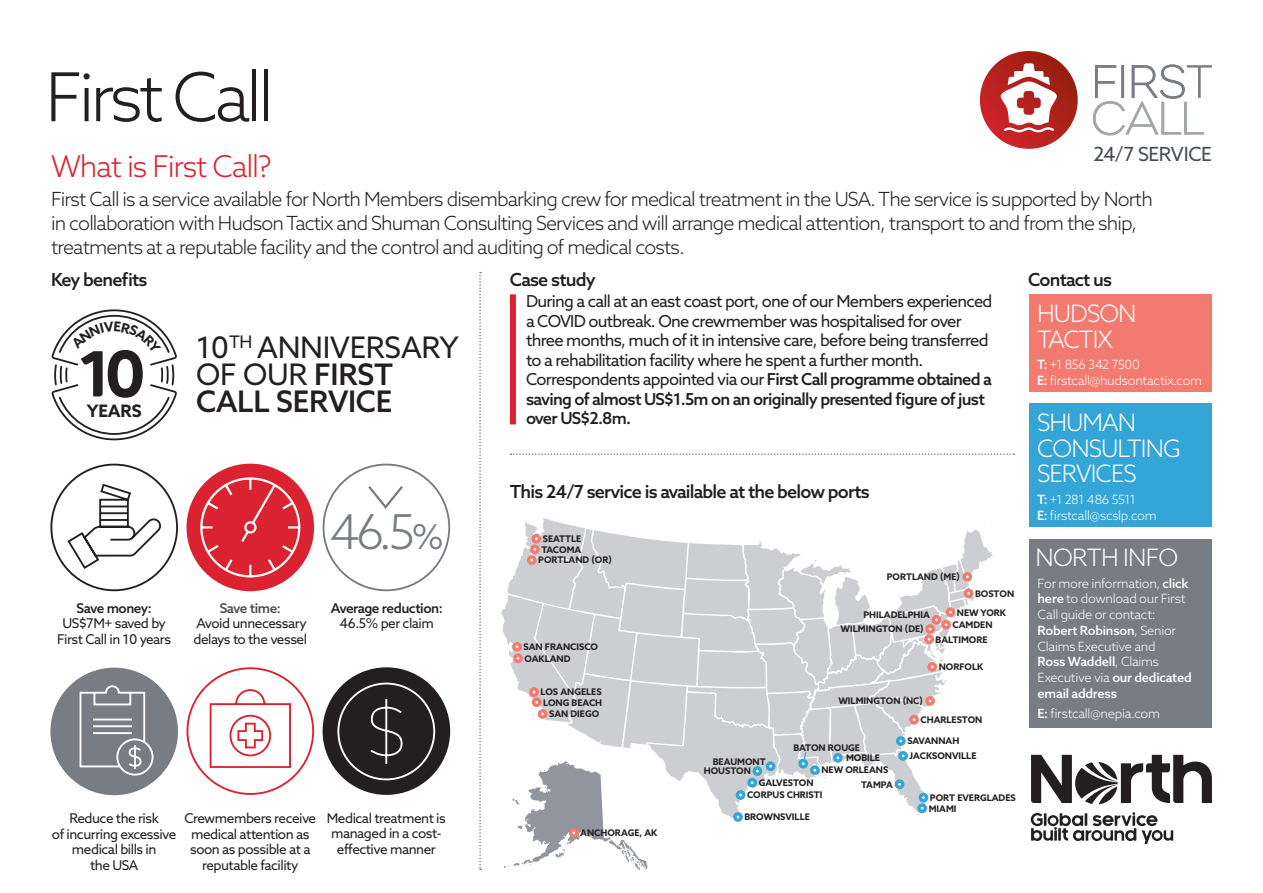
<style>
.page{position:relative;width:1263px;height:893px;background:#fff}
.page>*{position:absolute;margin:0;border:0;box-sizing:border-box;transform-origin:0 0}
.NORTH_-_Title{font:300 67.5px "Azo Sans";letter-spacing:-.06em;color:#231f20}
.NORTH_-_Sub_Header{font:300 48.15px "Azo Sans";color:#787d83}
.NORTH_-_Header{font:300 30px "Azo Sans";letter-spacing:-.04em;color:#db2230}
.NORTH_-_Sub_Header-2{font:29.7px/26.8px "Azo Sans";letter-spacing:-.01em;color:#231f20}
.NORTH_-_Sub_Header-3{font:500 29.7px "Azo Sans";letter-spacing:-.01em;color:#231f20}
.NORTH_-_Find_Out_Mor{font:300 24px/25.5px "Azo Sans";letter-spacing:-.04em;color:#fff}
.NORTH_-_Introduction{font:300 19.5px/24px "Azo Sans";letter-spacing:-.045em;color:#231f20}
.NORTH_-_Find_Out_Mor-2{font:19.5px "Azo Sans";letter-spacing:-.02em;color:#464b54}
.NORTH_-_Introduction-2{font:500 18px "Azo Sans";letter-spacing:-.045em;color:#231f20}
.NORTH_-_Sub_Header-4{font:700 17.25px "Azo Sans";letter-spacing:-.01em;color:#231f20}
.NORTH_-_Introduction-3{font:16.5px/19.5px "Azo Sans";letter-spacing:-.045em;color:#231f20}
.NORTH_-_Sub_Header-5{font:13.5px/15.8px "Azo Sans";letter-spacing:-.035em;color:#231f20;text-align:center}
.NORTH_-_Sub_Header-6{font:500 13.5px/15.8px "Azo Sans";letter-spacing:-.035em;color:#231f20;text-align:center}
.NORTH_-_Body_1{font:300 12.75px/15.8px "Azo Sans";letter-spacing:-.02em;color:#fff}
.Name{font:700 9.15px "Azo Sans";color:#231f20}
.s1{font-weight:500}
.s2{font-weight:400;font-size:34.2px}
.s3{font-weight:400}
.s4{font-weight:500;color:#4b4c4d}
</style>
<div class="page">
<svg style="left:511px;top:453px;width:503px;height:2px"></svg>
<div style="left:1028px;top:294px;width:183px;height:98px;background:#f37a6e"></div>
<div style="left:1028px;top:403px;width:183px;height:124px;background:#33a5d6"></div>
<div style="left:1028px;top:539px;width:183px;height:188px;background:#787d83"></div>
<svg style="left:980px;top:51px;width:98px;height:98px"></svg>
<svg style="left:1093px;top:65px;width:119px;height:70px"></svg>
<svg style="left:1031px;top:755px;width:181px;height:49px"></svg>
<svg style="left:1031px;top:812px;width:142px;height:32px"></svg>
<svg style="left:479px;top:272px;width:2px;height:598px"></svg>
<svg style="left:501px;top:518px;width:492px;height:352px"></svg>
<div style="left:569px;top:828px;width:10px;height:10px;border:3px solid #f37a6e;border-radius:50%"></div>
<div style="left:510px;top:294px;width:6px;height:130px;background:#db2230"></div>
<div style="left:50px;top:668px;width:128px;height:127px;background:#787d83;border-radius:50%"></div>
<div style="left:323px;top:667px;width:127px;height:128px;background:#231f20;border-radius:50%"></div>
<svg style="left:336px;top:682px;width:100px;height:99px"></svg>
<svg style="left:209px;top:689px;width:82px;height:79px"></svg>
<svg style="left:79px;top:685px;width:75px;height:91px"></svg>
<hr style="left:93px;top:725px;width:39px;height:2px;background:#fff">
<hr style="left:93px;top:719px;width:39px;height:1px;background:#fff">
<hr style="left:93px;top:732px;width:39px;height:2px;background:#fff">
<div style="left:186px;top:464px;width:128px;height:127px;background:#db2230;border-radius:50%"></div>
<svg style="left:66px;top:483px;width:97px;height:87px"></svg>
<svg style="left:368px;top:486px;width:35px;height:23px"></svg>
<svg style="left:199px;top:476px;width:102px;height:103px"></svg>
<svg style="left:51px;top:309px;width:126px;height:131px"></svg>
<p class="NORTH_-_Title" style="left:45px;top:53px;width:230px">First Call</p>
<p class="NORTH_-_Header" style="left:51px;top:146px;width:222px">What is First Call?</p>
<p class="NORTH_-_Introduction" style="left:51px;top:187px;width:1103px">First Call is a service available for North Members disembarking crew for medical treatment in the USA. The service is supported by North in collaboration with Hudson Tactix and Shuman Consulting Services and will arrange medical attention, transport to and from the ship, treatments at a reputable facility and the control and auditing of medical costs.</p>
<p class="NORTH_-_Find_Out_Mor-2" style="left:1093px;top:141px;width:120px">24/7 SERVICE</p>
<p class="NORTH_-_Introduction-2" style="left:51px;top:268px;width:98px">Key benefits</p>
<p class="NORTH_-_Sub_Header-4" style="left:87px;top:399px;width:56px">YEARS</p>
<p class="NORTH_-_Sub_Header-2" style="left:196px;top:334px;width:264px">10<sup>TH</sup> ANNIVERSARY<br>OF OUR <span class="s1">FIRST</span></p>
<p class="NORTH_-_Sub_Header-3" style="left:196px;top:382px;width:198px">CALL SERVICE</p>
<p class="NORTH_-_Sub_Header" style="left:330px;top:500px;width:115px">46.5<span class="s2">%</span></p>
<p class="NORTH_-_Sub_Header-5" style="left:57px;top:600px;width:115px"><span class="s1">Save money:<br></span>US$7M+ saved by<br>First Call in 10 years</p>
<p class="NORTH_-_Sub_Header-6" style="left:331px;top:600px;width:114px">Average reduction:<br><span class="s3">46.5% per claim</span></p>
<p class="NORTH_-_Sub_Header-5" style="left:193px;top:600px;width:115px"><span class="s4">Save time:<br></span>Avoid unnecessary delays to the vessel</p>
<p class="NORTH_-_Sub_Header-5" style="left:52px;top:810px;width:126px">Reduce the risk<br>of incurring excessive medical bills in<br>the USA</p>
<p class="NORTH_-_Sub_Header-5" style="left:184px;top:810px;width:133px">Crewmembers receive medical attention as soon as possible at a reputable facility</p>
<p class="NORTH_-_Sub_Header-5" style="left:327px;top:810px;width:121px">Medical treatment is managed in a cost&shy;effective manner</p>
<p class="NORTH_-_Introduction-2" style="left:510px;top:268px;width:87px">Case study</p>
<p class="NORTH_-_Introduction-3" style="left:526px;top:292px;width:468px">During a call at an east coast port, one of our Members experienced a COVID outbreak. One crewmember was hospitalised for over three months, much of it in intensive care, before being transferred to a rehabilitation facility where he spent a further month.<br>Correspondents appointed via our <span class="s1">First Call programme obtained a saving of almost US$1.5m on an originally presented figure of just over US$2.8m.</span></p>
<p class="NORTH_-_Introduction-2" style="left:510px;top:480px;width:361px">This 24/7 service is available at the below ports</p>
<p class="Name" style="left:543px;top:533px;width:40px">SEATTLE</p>
<p class="Name" style="left:541px;top:543px;width:42px">TACOMA</p>
<p class="Name" style="left:538px;top:554px;width:75px">PORTLAND (OR)</p>
<p class="Name" style="left:523px;top:641px;width:76px">SAN FRANCISCO</p>
<p class="Name" style="left:524px;top:652px;width:48px">OAKLAND</p>
<p class="Name" style="left:540px;top:686px;width:63px">LOS ANGELES</p>
<p class="Name" style="left:543px;top:696px;width:61px">LONG BEACH</p>
<p class="Name" style="left:549px;top:708px;width:52px">SAN DIEGO</p>
<p class="Name" style="left:580px;top:827px;width:79px">ANCHORAGE, AK</p>
<p class="Name" style="left:887px;top:571px;width:75px">PORTLAND (ME)</p>
<p class="Name" style="left:975px;top:587px;width:41px">BOSTON</p>
<p class="Name" style="left:863px;top:609px;width:68px">PHILADELPHIA</p>
<p class="Name" style="left:841px;top:623px;width:85px">WILMINGTON (DE)</p>
<p class="Name" style="left:957px;top:606px;width:51px">NEW YORK</p>
<p class="Name" style="left:952px;top:619px;width:42px">CAMDEN</p>
<p class="Name" style="left:936px;top:633px;width:53px">BALTIMORE</p>
<p class="Name" style="left:939px;top:661px;width:46px">NORFOLK</p>
<p class="Name" style="left:838px;top:695px;width:86px">WILMINGTON (NC)</p>
<p class="Name" style="left:920px;top:714px;width:63px">CHARLESTON</p>
<p class="Name" style="left:793px;top:741px;width:68px">BATON ROUGE</p>
<p class="Name" style="left:846px;top:752px;width:36px">MOBILE</p>
<p class="Name" style="left:713px;top:755px;width:55px">BEAUMONT</p>
<p class="Name" style="left:704px;top:765px;width:49px">HOUSTON</p>
<p class="Name" style="left:821px;top:764px;width:68px">NEW ORLEANS</p>
<p class="Name" style="left:861px;top:778px;width:34px">TAMPA</p>
<p class="Name" style="left:759px;top:777px;width:56px">GALVESTON</p>
<p class="Name" style="left:747px;top:789px;width:77px">CORPUS CHRISTI</p>
<p class="Name" style="left:744px;top:811px;width:67px">BROWNSVILLE</p>
<p class="Name" style="left:907px;top:735px;width:53px">SAVANNAH</p>
<p class="Name" style="left:909px;top:750px;width:68px">JACKSONVILLE</p>
<p class="Name" style="left:930px;top:791px;width:87px">PORT EVERGLADES</p>
<p class="Name" style="left:929px;top:802px;width:29px">MIAMI</p>
<p class="NORTH_-_Introduction-2" style="left:1028px;top:268px;width:85px">Contact us</p>
<p class="NORTH_-_Find_Out_Mor" style="left:1037px;top:301px;width:101px">HUDSON<br>TACTIX</p>
<p class="NORTH_-_Body_1" style="left:1037px;top:357px;width:167px"><span class="s1">T:</span> +1 856 342 7500<br><span class="s1">E:</span> firstcall@hudsontactix.com</p>
<p class="NORTH_-_Find_Out_Mor" style="left:1037px;top:410px;width:145px">SHUMAN<br>CONSULTING<br>SERVICES</p>
<p class="NORTH_-_Body_1" style="left:1037px;top:491px;width:121px"><span class="s1">T:</span> +1 281 486 5511<br><span class="s1">E:</span> firstcall@scslp.com</p>
<p class="NORTH_-_Find_Out_Mor" style="left:1035px;top:544px;width:144px">NORTH INFO</p>
<p class="NORTH_-_Body_1" style="left:1037px;top:575px;width:156px">For more information, <span class="s1">click here</span> to download our First<br>Call guide or contact:<br><span class="s1">Robert Robinson</span>, Senior<br>Claims Executive and<br><span class="s1">Ross Waddell</span>, Claims<br>Executive via <span class="s1">our dedicated email address</span></p>
<p class="NORTH_-_Body_1" style="left:1037px;top:705px;width:124px"><span class="s1">E:</span> firstcall@nepia.com</p>
</div>
